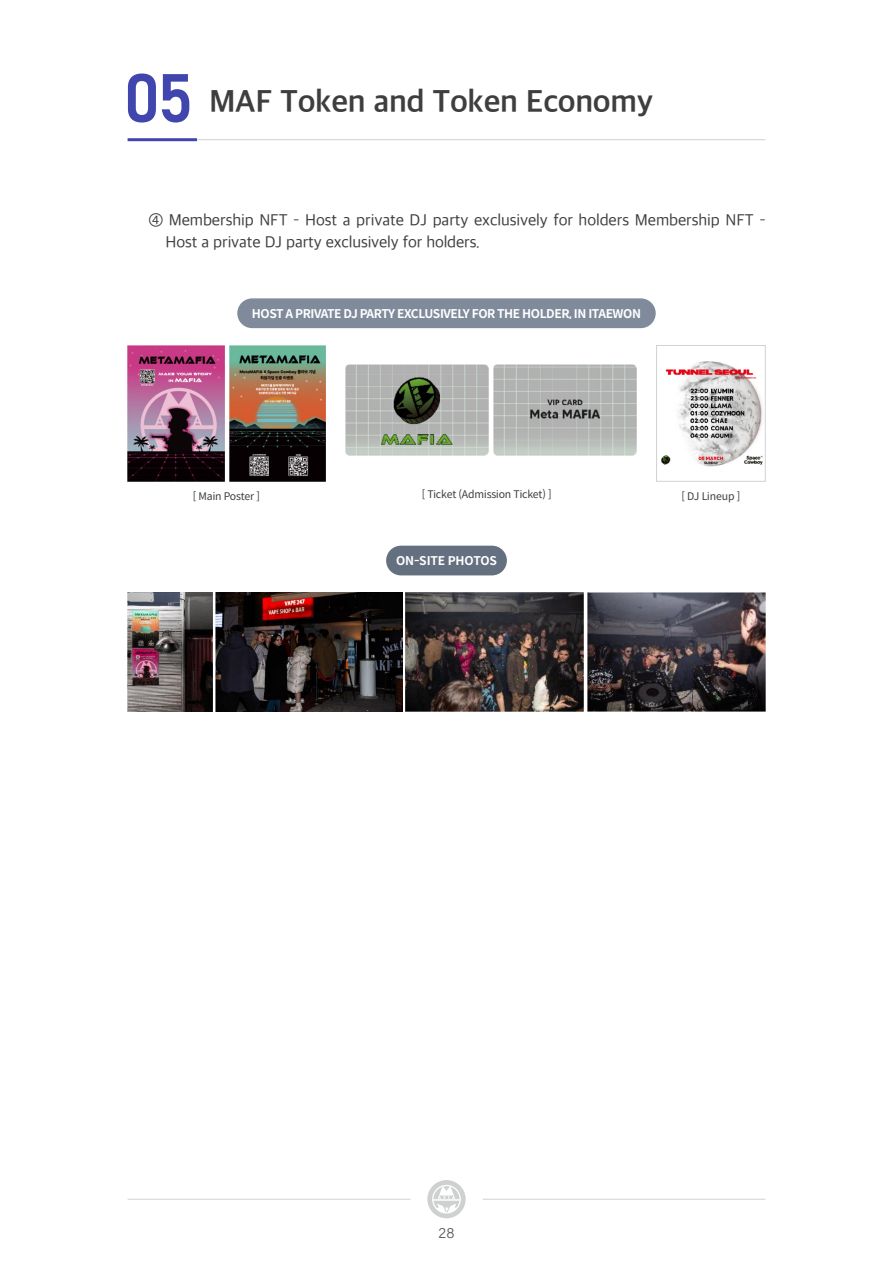
<style>
.page{position:relative;width:893px;height:1263px;background:#fff}
.page>*{position:absolute;margin:0;border:0;box-sizing:border-box;transform-origin:0 0}
.t1{font:67.5px "Bahnschrift";color:#4146af}
.t2{font:31.5px "Apple SD Gothic Neo B00";letter-spacing:-.01em;color:#3e3e3f}
.t3{font:16.5px/22.5px "Apple SD Gothic Neo R00";letter-spacing:-.005em;color:#3e3e3f}
.t4{font:15px "Acumin Variable Concept";color:#57585a}
.t5{font:700 12px "Spoqa Han Sans Neo";letter-spacing:-.035em;color:#fff}
.t6{font:700 12px "Spoqa Han Sans Neo";letter-spacing:-.01em;color:#fff}
.t7{font:10.5px "Spoqa Han Sans Neo";letter-spacing:-.01em;color:#3e3e3f}
</style>
<div class="page">
<svg style="left:427px;top:1180px;width:39px;height:38px"></svg>
<hr style="left:128px;top:1199px;width:282px;height:1px;background:#d1d2d4">
<hr style="left:483px;top:1199px;width:282px;height:1px;background:#d1d2d4">
<hr style="left:128px;top:138px;width:69px;height:3px;background:#4146af">
<hr style="left:197px;top:139px;width:568px;height:1px;background:#cfd1d1">
<div style="left:386px;top:546px;width:121px;height:29px;background:#646f7f;border-radius:15px"></div>
<img style="left:128px;top:592px;width:84px;height:119px">
<img style="left:216px;top:592px;width:186px;height:119px">
<img style="left:405px;top:592px;width:179px;height:119px">
<img style="left:587px;top:592px;width:178px;height:119px">
<div style="left:237px;top:298px;width:419px;height:30px;background:#7f8b9b;border-radius:15px"></div>
<img style="left:128px;top:345px;width:96px;height:136px">
<img style="left:229px;top:345px;width:96px;height:136px">
<img style="left:345px;top:365px;width:143px;height:90px">
<img style="left:493px;top:365px;width:144px;height:90px">
<img style="left:661px;top:361px;width:102px;height:106px">
<div style="left:656px;top:345px;width:109px;height:136px;border:1px solid #d1d2d4"></div>
<p class="t1" style="left:123px;top:47px;width:72px">05</p>
<p class="t2" style="left:209px;top:79px;width:446px">MAF Token and Token Economy</p>
<p class="t3" style="left:166px;top:208px;width:602px;text-indent:-17px">④ Membership NFT – Host a private DJ party exclusively for holders Membership NFT –<br>Host a private DJ party exclusively for holders.</p>
<p class="t5" style="left:252px;top:305px;width:391px">HOST A PRIVATE DJ PARTY EXCLUSIVELY FOR THE HOLDER, IN ITAEWON</p>
<p class="t7" style="left:193px;top:489px;width:69px">[ Main Poster ]</p>
<p class="t7" style="left:422px;top:487px;width:131px">[ Ticket (Admission Ticket) ]</p>
<p class="t7" style="left:682px;top:489px;width:60px">[ DJ Lineup ]</p>
<p class="t6" style="left:396px;top:552px;width:102px">ON-SITE PHOTOS</p>
<p class="t4" style="left:439px;top:1222px;width:17px">28</p>
</div>
